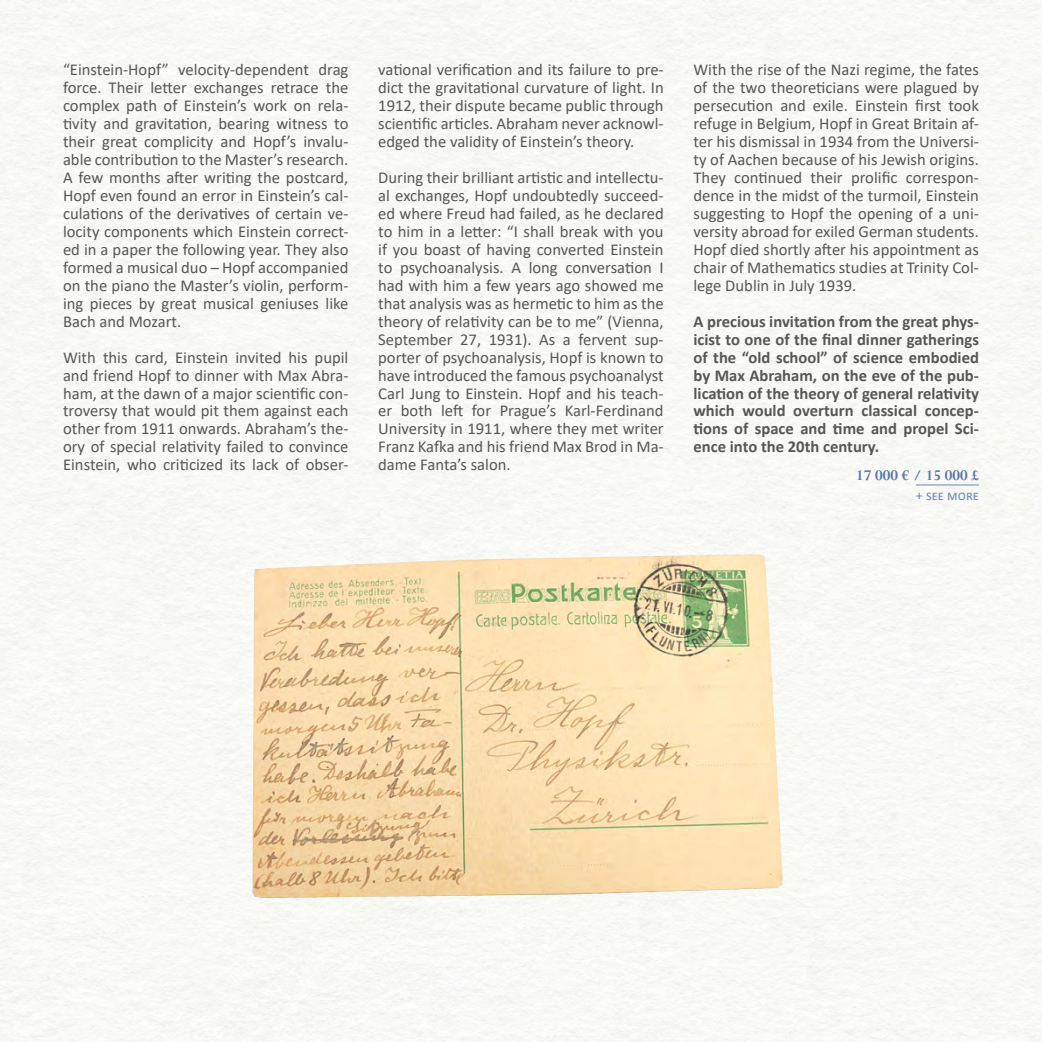
<style>
.page{position:relative;width:1042px;height:1042px;background:#fff}
.page>*{position:absolute;margin:0;border:0;box-sizing:border-box;transform-origin:0 0}
.longuGPA15{font:16.62px/18px "Calibri";color:#575756;text-align:justify}
.longuGPA15-2{font:700 16.62px/18px "Calibri";color:#575756;text-align:justify}
.Prix{font:700 16.62px "Perpetua";color:#5a76ab}
.Photos{font:14px "Calibri";color:#6e87b6}
</style>
<div class="page">
<img style="left:0;top:0;width:1042px;height:1042px">
<hr style="left:916px;top:484px;width:63px;height:1px;background:#6e87b6">
<img style="left:253px;top:554px;width:497px;height:38px">
<p class="longuGPA15" style="left:63px;top:61px;width:287px">“Einstein-Hopf” velocity-dependent drag force. Their letter exchanges retrace the complex path of Einstein’s work on rela&shy;tivity and gravitation, bearing witness to their great complicity and Hopf’s invalu&shy;able contribution to the Master’s research.<br>A few months after writing the postcard, Hopf even found an error in Einstein’s cal&shy;culations of the derivatives of certain ve&shy;locity components which Einstein correct&shy;ed in a paper the following year. They also formed a musical duo – Hopf accompanied on the piano the Master’s violin, perform&shy;ing pieces by great musical geniuses like Bach and Mozart.</p>
<p class="longuGPA15" style="left:63px;top:348px;width:287px">With this card, Einstein invited his pupil and friend Hopf to dinner with Max Abra&shy;ham, at the dawn of a major scientific con&shy;troversy that would pit them against each other from 1911 onwards. Abraham’s the&shy;ory of special relativity failed to convince Einstein, who criticized its lack of obser-</p>
<p class="longuGPA15" style="left:378px;top:61px;width:287px">vational verification and its failure to pre&shy;dict the gravitational curvature of light. In 1912, their dispute became public through scientific articles. Abraham never acknowl&shy;edged the validity of Einstein’s theory.</p>
<p class="longuGPA15" style="left:378px;top:168px;width:287px">During their brilliant artistic and intellectu&shy;al exchanges, Hopf undoubtedly succeed&shy;ed where Freud had failed, as he declared to him in a letter: “I shall break with you if you boast of having converted Einstein to psychoanalysis. A long conversation I had with him a few years ago showed me that analysis was as hermetic to him as the theory of relativity can be to me” (Vienna, September 27, 1931). As a fervent sup&shy;porter of psychoanalysis, Hopf is known to have introduced the famous psychoanalyst Carl Jung to Einstein. Hopf and his teach&shy;er both left for Prague’s Karl-Ferdinand University in 1911, where they met writer Franz Kafka and his friend Max Brod in Ma&shy;dame Fanta’s salon.</p>
<p class="longuGPA15" style="left:693px;top:61px;width:287px">With the rise of the Nazi regime, the fates of the two theoreticians were plagued by persecution and exile. Einstein first took refuge in Belgium, Hopf in Great Britain af&shy;ter his dismissal in 1934 from the Universi&shy;ty of Aachen because of his Jewish origins.<br>They continued their prolific correspon&shy;dence in the midst of the turmoil, Einstein suggesting to Hopf the opening of a uni&shy;versity abroad for exiled German students.<br>Hopf died shortly after his appointment as chair of Mathematics studies at Trinity Col&shy;lege Dublin in July 1939.</p>
<p class="longuGPA15-2" style="left:693px;top:312px;width:287px">A precious invitation from the great phys&shy;icist to one of the final dinner gatherings of the “old school” of science embodied by Max Abraham, on the eve of the pub&shy;lication of the theory of general relativity which would overturn classical concep&shy;tions of space and time and propel Sci&shy;ence into the 20th century.</p>
<p class="Prix" style="left:856px;top:465px;width:124px">17 000 € / 15 000 £</p>
<p class="Photos" style="left:916px;top:486px;width:65px">+ see more</p>
</div>
